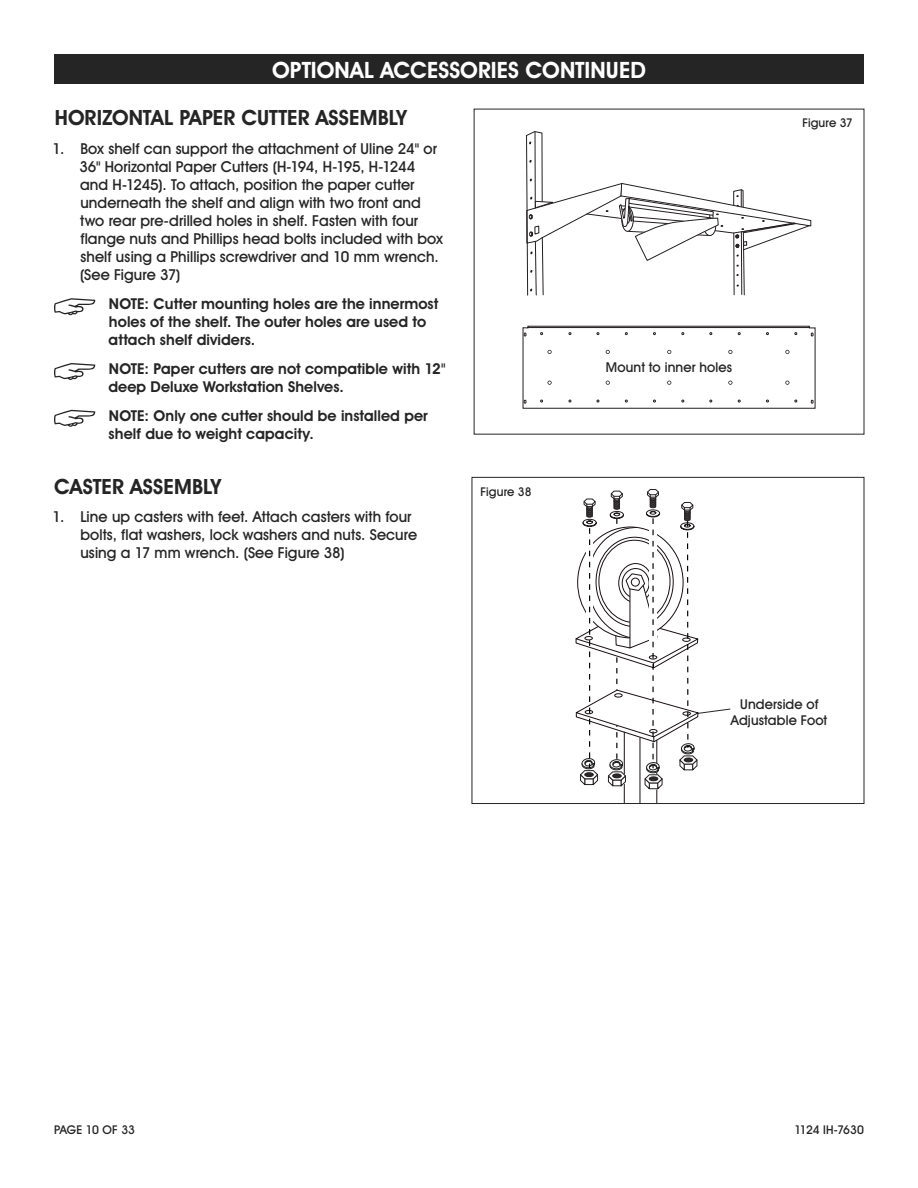
<style>
.page{position:relative;width:918px;height:1188px;background:#fff}
.page>*{position:absolute;margin:0;border:0;box-sizing:border-box;transform-origin:0 0}
.t1{font:700 22.5px "Uline Two Knine";letter-spacing:.005em;color:#fff}
.t2{font:700 21px "Uline Two Knine";letter-spacing:.005em;color:#252525}
.t3{font:15px/18px "Uline Two Knine";letter-spacing:.005em;color:#252525}
.t4{font:700 15px/18px "Uline Two Knine";letter-spacing:.005em;color:#252525}
.t5{font:13.5px/16.2px "Uline Two Knine";letter-spacing:.01em;color:#252525;text-align:center}
.t6{font:12px "Uline Two Knine";color:#252525}
.s1{font-weight:400}
</style>
<div class="page">
<div style="left:54px;top:54px;width:810px;height:30px;background:#252525"></div>
<svg style="left:54px;top:298px;width:41px;height:17px"></svg>
<svg style="left:54px;top:363px;width:41px;height:17px"></svg>
<svg style="left:54px;top:410px;width:41px;height:17px"></svg>
<svg style="left:525px;top:131px;width:287px;height:165px"></svg>
<svg style="left:522px;top:325px;width:294px;height:84px"></svg>
<hr style="left:624px;top:732px;width:1px;height:70px;background:#181012">
<hr style="left:656px;top:740px;width:1px;height:62px;background:#181012">
<hr style="left:639px;top:738px;width:1px;height:64px;background:#181012">
<div style="left:472px;top:477px;width:392px;height:327px;border:1px solid #252525"></div>
<svg style="left:575px;top:489px;width:156px;height:301px"></svg>
<h1 class="t1" style="left:272px;top:57px;width:375px">OPTIONAL ACCESSORIES CONTINUED</h1>
<h2 class="t2" style="left:55px;top:105px;width:354px">HORIZONTAL PAPER CUTTER ASSEMBLY</h2>
<p class="t3" style="left:80px;top:140px;width:365px;text-indent:-27px">1. Box shelf can support the attachment of Uline 24" or 36" Horizontal Paper Cutters (H-194, H-195, H-1244 and H-1245). To attach, position the paper cutter underneath the shelf and align with two front and two rear pre-drilled holes in shelf. Fasten with four flange nuts and Phillips head bolts included with box shelf using a Phillips screwdriver and 10 mm wrench. (See Figure 37)</p>
<p class="t4" style="left:109px;top:295px;width:331px">NOTE: Cutter mounting holes are the innermost holes of the shelf. The outer holes are used to attach shelf dividers.</p>
<p class="t4" style="left:108px;top:359px;width:339px">NOTE: Paper cutters are not compatible with 12<span class="s1">" </span>deep Deluxe Workstation Shelves.</p>
<p class="t4" style="left:109px;top:406px;width:321px">NOTE: Only one cutter should be installed per shelf due to weight capacity.</p>
<h2 class="t2" style="left:54px;top:473px;width:168px">CASTER ASSEMBLY</h2>
<p class="t3" style="left:80px;top:508px;width:338px;text-indent:-28px">1. Line up casters with feet. Attach casters with four bolts, flat washers, lock washers and nuts. Secure using a 17 mm wrench. (See Figure 38)</p>
<p class="t5" style="left:606px;top:359px;width:128px">Mount to inner holes</p>
<p class="t6" style="left:481px;top:485px;width:52px">Figure 38</p>
<p class="t6" style="left:802px;top:116px;width:52px">Figure 37</p>
<p class="t5" style="left:731px;top:696px;width:98px">Underside of<br>Adjustable Foot</p>
<p class="t6" style="left:54px;top:1122px;width:82px">PAGE 10 OF 33</p>
<p class="t6" style="left:795px;top:1122px;width:71px">1124 IH-7630</p>
</div>
